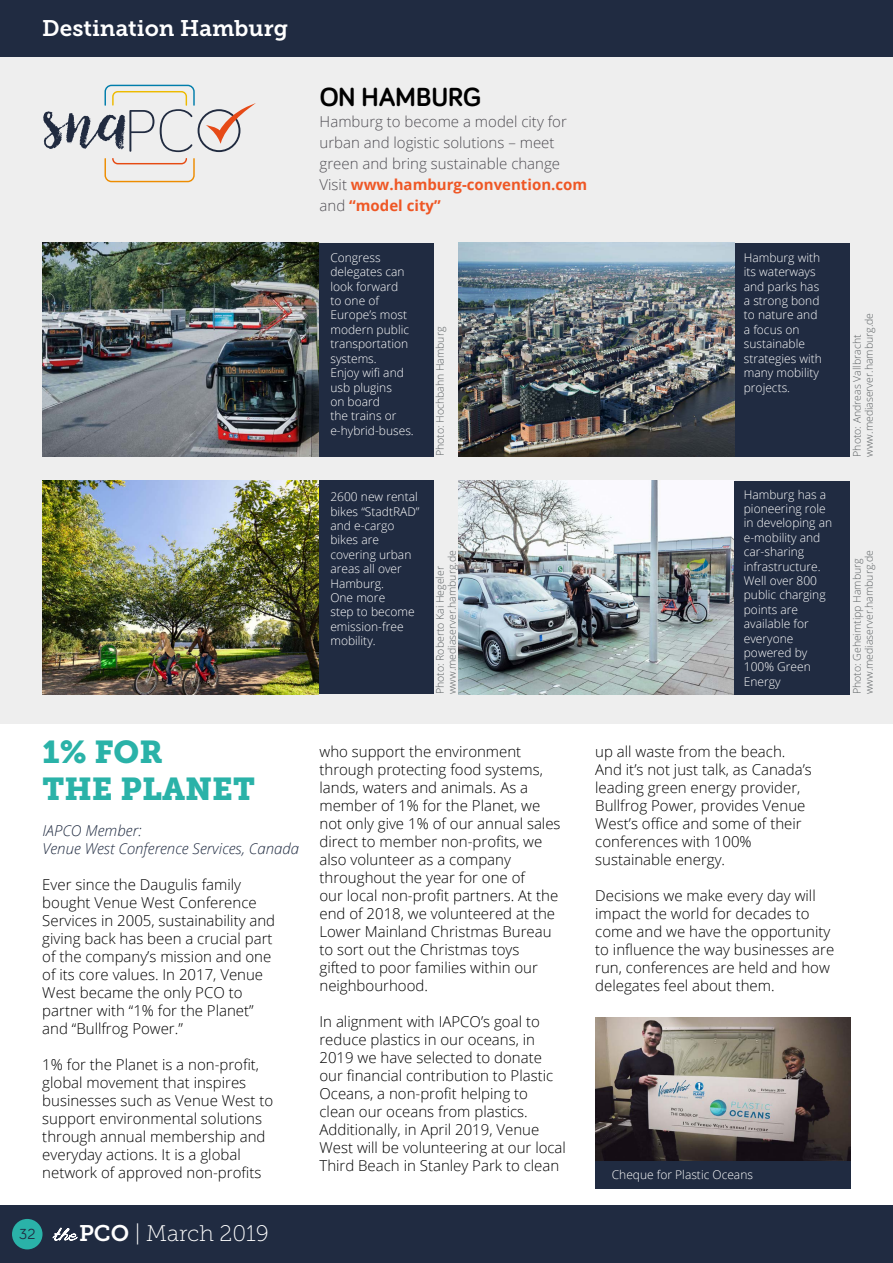
<style>
.page{position:relative;width:893px;height:1263px;background:#fff}
.page>*{position:absolute;margin:0;border:0;box-sizing:border-box;transform-origin:0 0}
.t1{font:31.5px/37.5px "Museo Slab 900";color:#2ab2a8}
.t2{font:700 27px "Bariol";color:#000}
.t3{font:22.5px "Museo Slab 700";color:#fff}
.t4{font:22.5px "Museo Slab 100";color:#fff}
.t5{font:300 15px/18px "Open Sans";color:#000}
.t6{font:300 15px/21px "Open Sans";color:#504e54}
.t7{font:italic 300 15px/18px "Open Sans";color:#202b41}
.t8{font:15px "Bariol";color:#202b41}
.t9{font:300 12px/14.4px "Open Sans";color:#fff}
.t10{font:300 10.5px/12px "Open Sans";color:#5c6163}
.s1{font-family:"Museo Slab 700"}
.s2{font-weight:700;color:#ee5725}
</style>
<div class="page">
<div style="left:0;top:0;width:893px;height:57px;background:#202b41"></div>
<div style="left:0;top:1205px;width:893px;height:58px;background:#202b41"></div>
<div style="left:12px;top:1219px;width:31px;height:30px;background:#2ab2a8;border-radius:50%"></div>
<svg style="left:52px;top:1227px;width:26px;height:14px"></svg>
<div style="left:595px;top:1017px;width:256px;height:171px;background:#202b41"></div>
<img style="left:595px;top:1017px;width:255px;height:144px">
<div style="left:0;top:57px;width:893px;height:667px;background:#eee"></div>
<svg style="left:105px;top:158px;width:90px;height:24px"></svg>
<svg style="left:43px;top:85px;width:213px;height:67px"></svg>
<div style="left:318px;top:481px;width:116px;height:213px;background:#202b41"></div>
<div style="left:319px;top:243px;width:115px;height:214px;background:#202b41"></div>
<img style="left:42px;top:243px;width:277px;height:213px">
<img style="left:42px;top:481px;width:277px;height:213px">
<img style="left:458px;top:481px;width:277px;height:213px">
<div style="left:720px;top:243px;width:130px;height:214px;background:#202b41"></div>
<img style="left:458px;top:243px;width:277px;height:214px">
<div style="left:735px;top:481px;width:115px;height:214px;background:#202b41"></div>
<h3 class="t3" style="left:42px;top:15px;width:247px">Destination Hamburg</h3>
<h1 class="t1" style="left:43px;top:733px;width:214px">1% FOR<br>THE PLANET</h1>
<p class="t7" style="left:43px;top:821px;width:258px">IAPCO Member:<br>Venue West Conference Services, Canada</p>
<p class="t5" style="left:42px;top:875px;width:234px">Ever since the Daugulis family bought Venue West Conference<br>Services in 2005, sustainability and giving back has been a crucial part of the company’s mission and one of its core values. In 2017, Venue<br>West became the only PCO to partner with “1% for the Planet” and “Bullfrog Power.”</p>
<p class="t5" style="left:42px;top:1055px;width:232px">1% for the Planet is a non-profit, global movement that inspires businesses such as Venue West to support environmental solutions through annual membership and everyday actions. It is a global network of approved non-profits</p>
<p class="t8" style="left:19px;top:1223px;width:18px">32</p>
<h3 class="t4" style="left:79px;top:1221px;width:191px"><span class="s1">PCO</span> | March 2019</h3>
<h2 class="t2" style="left:320px;top:79px;width:163px">ON HAMBURG</h2>
<p class="t6" style="left:320px;top:111px;width:269px">Hamburg to become a model city for urban and logistic solutions – meet green and bring sustainable change<br>Visit <span class="s2">www.hamburg-convention.com </span>and <span class="s2">“model city”</span></p>
<p class="t9" style="left:330px;top:250px;width:85px">Congress delegates can look forward<br>to one of<br>Europe’s most modern public transportation systems.<br>Enjoy wifi and usb plugins<br>on board<br>the trains or e-hybrid-buses.</p>
<p class="t10" style="left:434px;top:456px;width:131px;rotate:-90deg">Photo: Hochbahn Hamburg</p>
<p class="t9" style="left:744px;top:250px;width:80px">Hamburg with its waterways and parks has a strong bond to nature and a focus on sustainable strategies with many mobility projects.</p>
<p class="t10" style="left:851px;top:457px;width:145px;rotate:-90deg">Photo: Andreas Vallbracht www.mediaserver.hamburg.de</p>
<p class="t9" style="left:330px;top:489px;width:91px">2600 new rental bikes “StadtRAD” and e-cargo bikes are covering urban areas all over<br>Hamburg.<br>One more<br>step to become emission-free mobility.</p>
<p class="t9" style="left:744px;top:487px;width:90px">Hamburg has a pioneering role in developing an e-mobility and car-sharing infrastructure.<br>Well over 800 public charging points are available for everyone powered by<br>100% Green<br>Energy</p>
<p class="t10" style="left:434px;top:694px;width:145px;rotate:-90deg">Photo: Roberto Kai Hegeler www.mediaserver.hamburg.de</p>
<p class="t10" style="left:851px;top:694px;width:145px;rotate:-90deg">Photo: Geheimtipp Hamburg www.mediaserver.hamburg.de</p>
<p class="t5" style="left:319px;top:742px;width:243px">who support the environment through protecting food systems, lands, waters and animals. As a member of 1% for the Planet, we not only give 1% of our annual sales direct to member non-profits, we also volunteer as a company throughout the year for one of<br>our local non-profit partners. At the end of 2018, we volunteered at the<br>Lower Mainland Christmas Bureau to sort out the Christmas toys gifted to poor families within our neighbourhood.</p>
<p class="t5" style="left:319px;top:1012px;width:248px">In alignment with IAPCO’s goal to reduce plastics in our oceans, in 2019 we have selected to donate our financial contribution to Plastic Oceans, a non-profit helping to clean our oceans from plastics.<br>Additionally, in April 2019, Venue West will be volunteering at our local Third Beach in Stanley Park to clean</p>
<p class="t5" style="left:595px;top:742px;width:218px">up all waste from the beach.<br>And it’s not just talk, as Canada’s leading green energy provider,<br>Bullfrog Power, provides Venue<br>West’s office and some of their conferences with 100% sustainable energy.</p>
<p class="t5" style="left:595px;top:886px;width:240px">Decisions we make every day will impact the world for decades to come and we have the opportunity to influence the way businesses are run, conferences are held and how delegates feel about them.</p>
<p class="t9" style="left:612px;top:1167px;width:143px">Cheque for Plastic Oceans</p>
</div>
